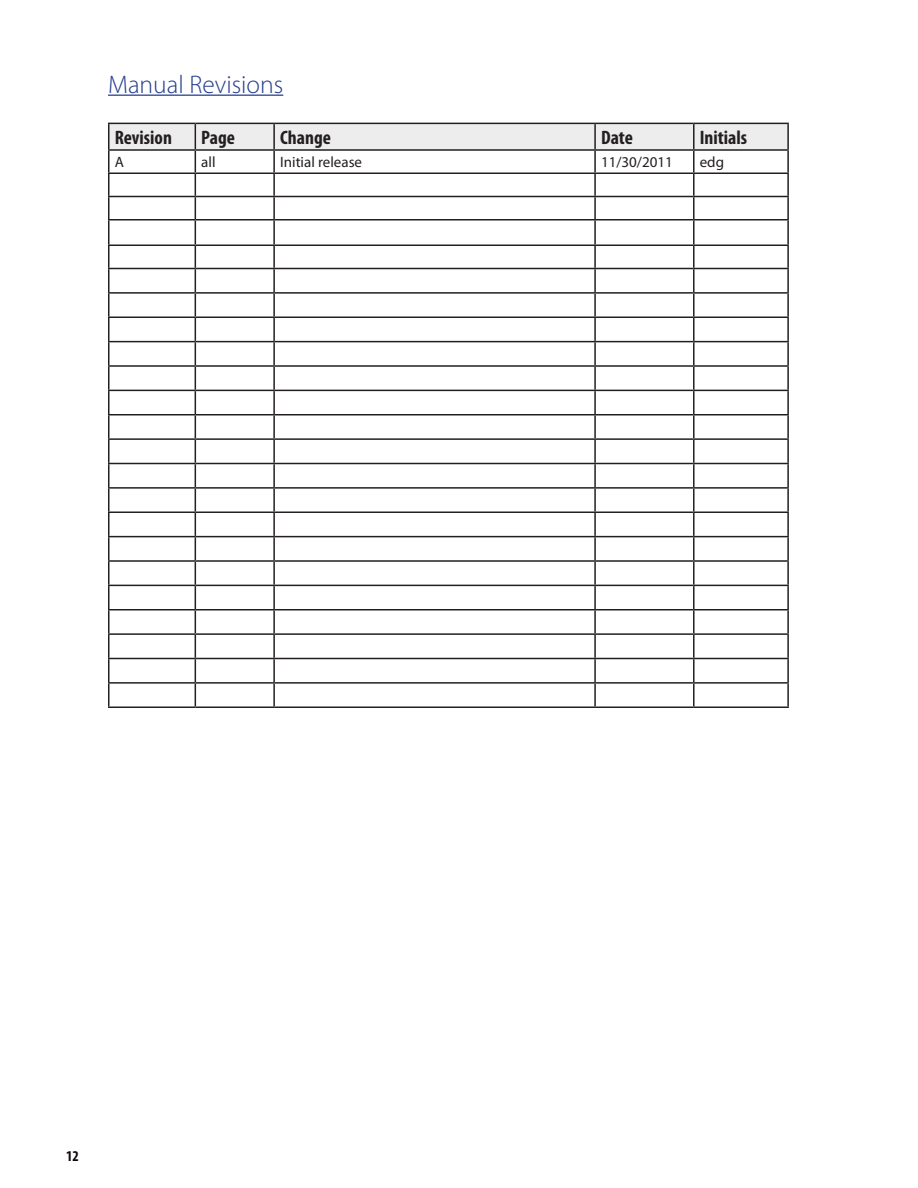
<style>
.page{position:relative;width:918px;height:1188px;background:#fff}
.page>*{position:absolute;margin:0;border:0;box-sizing:border-box;transform-origin:0 0}
.t1{font:300 25.5px "Myriad Pro";color:#253f8e}
.t2{font:700 condensed 19.5px "Myriad Pro";color:#231f20}
.t3{font:15px "Myriad Pro";color:#231f20}
.t4{font:700 condensed 15px "Myriad Pro";color:#110a0c}
</style>
<div class="page">
<hr style="left:108px;top:95px;width:175px;height:1px;background:#253f8e">
<hr style="left:108px;top:123px;width:87px;height:1px;background:#231f20">
<hr style="left:108px;top:124px;width:2px;height:25px;background:#231f20">
<hr style="left:694px;top:123px;width:95px;height:1px;background:#231f20">
<hr style="left:787px;top:124px;width:2px;height:25px;background:#231f20">
<hr style="left:108px;top:149px;width:87px;height:2px;background:#231f20">
<hr style="left:108px;top:151px;width:2px;height:21px;background:#231f20">
<hr style="left:694px;top:149px;width:95px;height:2px;background:#231f20">
<hr style="left:787px;top:151px;width:2px;height:21px;background:#231f20">
<hr style="left:108px;top:172px;width:87px;height:2px;background:#231f20">
<hr style="left:108px;top:174px;width:2px;height:22px;background:#231f20">
<hr style="left:694px;top:172px;width:95px;height:2px;background:#231f20">
<hr style="left:787px;top:174px;width:2px;height:22px;background:#231f20">
<hr style="left:108px;top:196px;width:87px;height:1px;background:#231f20">
<hr style="left:108px;top:197px;width:2px;height:22px;background:#231f20">
<hr style="left:694px;top:196px;width:95px;height:1px;background:#231f20">
<hr style="left:787px;top:197px;width:2px;height:22px;background:#231f20">
<hr style="left:108px;top:219px;width:87px;height:1px;background:#231f20">
<hr style="left:108px;top:220px;width:2px;height:24px;background:#231f20">
<hr style="left:694px;top:219px;width:95px;height:1px;background:#231f20">
<hr style="left:787px;top:220px;width:2px;height:24px;background:#231f20">
<hr style="left:108px;top:244px;width:87px;height:2px;background:#231f20">
<hr style="left:108px;top:246px;width:2px;height:22px;background:#231f20">
<hr style="left:694px;top:244px;width:95px;height:2px;background:#231f20">
<hr style="left:787px;top:246px;width:2px;height:22px;background:#231f20">
<hr style="left:108px;top:268px;width:87px;height:1px;background:#231f20">
<hr style="left:108px;top:269px;width:2px;height:23px;background:#231f20">
<hr style="left:694px;top:268px;width:95px;height:1px;background:#231f20">
<hr style="left:787px;top:269px;width:2px;height:23px;background:#231f20">
<hr style="left:108px;top:292px;width:87px;height:2px;background:#231f20">
<hr style="left:108px;top:294px;width:2px;height:22px;background:#231f20">
<hr style="left:694px;top:292px;width:95px;height:2px;background:#231f20">
<hr style="left:787px;top:294px;width:2px;height:22px;background:#231f20">
<hr style="left:108px;top:316px;width:87px;height:2px;background:#231f20">
<hr style="left:108px;top:318px;width:2px;height:23px;background:#231f20">
<hr style="left:694px;top:316px;width:95px;height:2px;background:#231f20">
<hr style="left:787px;top:318px;width:2px;height:23px;background:#231f20">
<hr style="left:108px;top:341px;width:87px;height:1px;background:#231f20">
<hr style="left:108px;top:342px;width:2px;height:23px;background:#231f20">
<hr style="left:694px;top:341px;width:95px;height:1px;background:#231f20">
<hr style="left:787px;top:342px;width:2px;height:23px;background:#231f20">
<hr style="left:108px;top:365px;width:87px;height:2px;background:#231f20">
<hr style="left:108px;top:367px;width:2px;height:23px;background:#231f20">
<hr style="left:694px;top:365px;width:95px;height:2px;background:#231f20">
<hr style="left:787px;top:367px;width:2px;height:23px;background:#231f20">
<hr style="left:108px;top:390px;width:87px;height:1px;background:#231f20">
<hr style="left:108px;top:391px;width:2px;height:23px;background:#231f20">
<hr style="left:694px;top:390px;width:95px;height:1px;background:#231f20">
<hr style="left:787px;top:391px;width:2px;height:23px;background:#231f20">
<hr style="left:108px;top:414px;width:87px;height:2px;background:#231f20">
<hr style="left:108px;top:416px;width:2px;height:22px;background:#231f20">
<hr style="left:694px;top:414px;width:95px;height:2px;background:#231f20">
<hr style="left:787px;top:416px;width:2px;height:22px;background:#231f20">
<hr style="left:108px;top:438px;width:87px;height:2px;background:#231f20">
<hr style="left:108px;top:440px;width:2px;height:23px;background:#231f20">
<hr style="left:694px;top:438px;width:95px;height:2px;background:#231f20">
<hr style="left:787px;top:440px;width:2px;height:23px;background:#231f20">
<hr style="left:108px;top:463px;width:87px;height:1px;background:#231f20">
<hr style="left:108px;top:464px;width:2px;height:23px;background:#231f20">
<hr style="left:694px;top:463px;width:95px;height:1px;background:#231f20">
<hr style="left:787px;top:464px;width:2px;height:23px;background:#231f20">
<hr style="left:108px;top:487px;width:87px;height:2px;background:#231f20">
<hr style="left:108px;top:489px;width:2px;height:23px;background:#231f20">
<hr style="left:694px;top:487px;width:95px;height:2px;background:#231f20">
<hr style="left:787px;top:489px;width:2px;height:23px;background:#231f20">
<hr style="left:108px;top:512px;width:87px;height:1px;background:#231f20">
<hr style="left:108px;top:513px;width:2px;height:23px;background:#231f20">
<hr style="left:694px;top:512px;width:95px;height:1px;background:#231f20">
<hr style="left:787px;top:513px;width:2px;height:23px;background:#231f20">
<hr style="left:108px;top:536px;width:87px;height:1px;background:#231f20">
<hr style="left:108px;top:537px;width:2px;height:23px;background:#231f20">
<hr style="left:694px;top:536px;width:95px;height:1px;background:#231f20">
<hr style="left:787px;top:537px;width:2px;height:23px;background:#231f20">
<hr style="left:108px;top:560px;width:87px;height:2px;background:#231f20">
<hr style="left:108px;top:562px;width:2px;height:23px;background:#231f20">
<hr style="left:694px;top:560px;width:95px;height:2px;background:#231f20">
<hr style="left:787px;top:562px;width:2px;height:23px;background:#231f20">
<hr style="left:108px;top:585px;width:87px;height:1px;background:#231f20">
<hr style="left:108px;top:586px;width:2px;height:23px;background:#231f20">
<hr style="left:694px;top:585px;width:95px;height:1px;background:#231f20">
<hr style="left:787px;top:586px;width:2px;height:23px;background:#231f20">
<hr style="left:108px;top:609px;width:87px;height:1px;background:#231f20">
<hr style="left:108px;top:610px;width:2px;height:23px;background:#231f20">
<hr style="left:694px;top:609px;width:95px;height:1px;background:#231f20">
<hr style="left:787px;top:610px;width:2px;height:23px;background:#231f20">
<hr style="left:108px;top:633px;width:87px;height:2px;background:#231f20">
<hr style="left:108px;top:635px;width:2px;height:23px;background:#231f20">
<hr style="left:694px;top:633px;width:95px;height:2px;background:#231f20">
<hr style="left:787px;top:635px;width:2px;height:23px;background:#231f20">
<hr style="left:108px;top:658px;width:87px;height:1px;background:#231f20">
<hr style="left:108px;top:659px;width:2px;height:23px;background:#231f20">
<hr style="left:694px;top:658px;width:95px;height:1px;background:#231f20">
<hr style="left:787px;top:659px;width:2px;height:23px;background:#231f20">
<hr style="left:108px;top:682px;width:87px;height:2px;background:#231f20">
<hr style="left:108px;top:684px;width:2px;height:22px;background:#231f20">
<svg style="left:109px;top:123px;width:679px;height:583px"></svg>
<hr style="left:274px;top:682px;width:321px;height:2px;background:#231f20">
<hr style="left:273px;top:684px;width:2px;height:22px;background:#231f20">
<hr style="left:595px;top:682px;width:99px;height:2px;background:#231f20">
<hr style="left:594px;top:684px;width:2px;height:22px;background:#231f20">
<hr style="left:694px;top:682px;width:95px;height:2px;background:#231f20">
<hr style="left:693px;top:684px;width:2px;height:22px;background:#231f20">
<hr style="left:787px;top:684px;width:2px;height:22px;background:#231f20">
<hr style="left:108px;top:706px;width:87px;height:2px;background:#231f20">
<hr style="left:195px;top:706px;width:79px;height:2px;background:#231f20">
<hr style="left:274px;top:706px;width:321px;height:2px;background:#231f20">
<hr style="left:595px;top:706px;width:99px;height:2px;background:#231f20">
<hr style="left:694px;top:706px;width:95px;height:2px;background:#231f20">
<h1 class="t1" style="left:108px;top:70px;width:177px">Manual Revisions</h1>
<h2 class="t2" style="left:115px;top:125px;width:59px">Revision</h2>
<h2 class="t2" style="left:201px;top:125px;width:35px">Page</h2>
<h2 class="t2" style="left:280px;top:125px;width:52px">Change</h2>
<h2 class="t2" style="left:601px;top:125px;width:33px">Date</h2>
<h2 class="t2" style="left:700px;top:125px;width:49px">Initials</h2>
<p class="t3" style="left:115px;top:153px;width:11px">A</p>
<p class="t3" style="left:201px;top:153px;width:16px">all</p>
<p class="t3" style="left:280px;top:153px;width:84px">Initial release</p>
<p class="t3" style="left:601px;top:153px;width:73px">11/30/2011</p>
<p class="t3" style="left:700px;top:153px;width:26px">edg</p>
<p class="t4" style="left:66px;top:1147px;width:14px">12</p>
</div>
